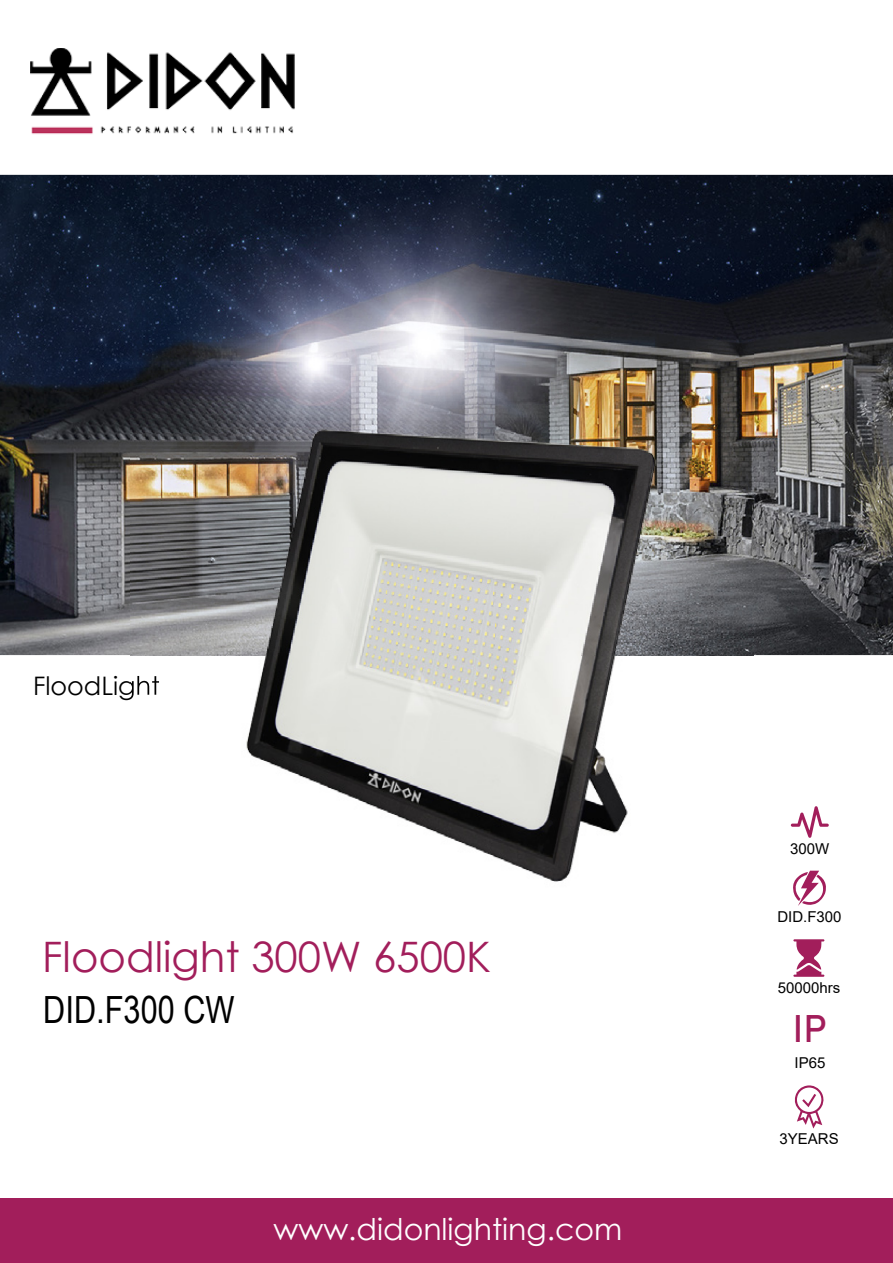
<style>
.page{position:relative;width:893px;height:1263px;background:#fff}
.page>*{position:absolute;margin:0;border:0;box-sizing:border-box;transform-origin:0 0}
.t1{font:42px "Century Gothic";color:#a21e5b}
.t2{font:37.95px "Bahnschrift";color:#a21e5b}
.t3{font:37.5px "Arial Narrow";color:#000}
.t4{font:30px "Century Gothic";color:#fff}
.t5{font:25.5px "Century Gothic";color:#000}
.t6{font:15px "Arial";color:#000}
</style>
<div class="page">
<div style="left:0;top:1198px;width:893px;height:65px;background:#a21e5b"></div>
<img style="left:31px;top:48px;width:264px;height:86px">
<svg style="left:793px;top:871px;width:33px;height:35px"></svg>
<svg style="left:793px;top:939px;width:32px;height:38px"></svg>
<svg style="left:794px;top:1085px;width:30px;height:43px"></svg>
<svg style="left:791px;top:806px;width:38px;height:32px"></svg>
<img style="left:0;top:175px;width:893px;height:480px">
<img style="left:131px;top:312px;width:622px;height:570px">
<img style="left:131px;top:676px;width:29px;height:24px">
<h3 class="t5" style="left:33px;top:668px;width:128px">FloodLight</h3>
<h1 class="t1" style="left:42px;top:927px;width:450px">Floodlight 300W 6500K</h1>
<h3 class="t3" style="left:43px;top:982px;width:193px">DID.F300 CW</h3>
<h3 class="t4" style="left:273px;top:1208px;width:350px">www.didonlighting.com</h3>
<p class="t6" style="left:790px;top:838px;width:41px">300W</p>
<p class="t6" style="left:777px;top:906px;width:66px">DID.F300</p>
<p class="t6" style="left:778px;top:977px;width:64px">50000hrs</p>
<h2 class="t2" style="left:793px;top:999px;width:36px">IP</h2>
<p class="t6" style="left:795px;top:1053px;width:32px">IP65</p>
<p class="t6" style="left:779px;top:1129px;width:61px">3YEARS</p>
</div>
